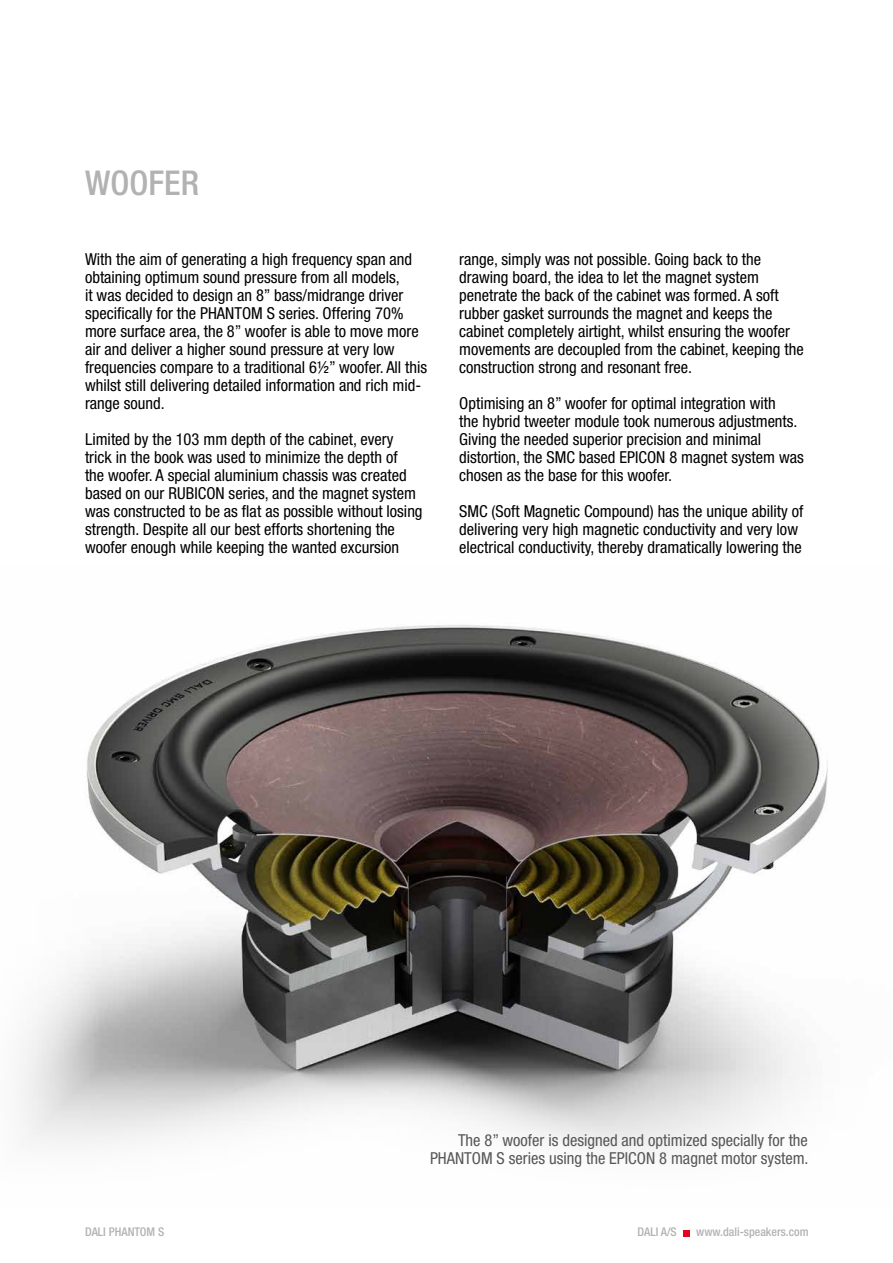
<style>
.page{position:relative;width:893px;height:1263px;background:#fff}
.page>*{position:absolute;margin:0;border:0;box-sizing:border-box;transform-origin:0 0}
.t1{font:500 condensed 34.2px "Helvetica Neue LT Std";color:#b3b2b2}
.t2{font:condensed 16.5px/18px "Helvetica Neue LT Std";color:#000}
.t3{font:condensed 16.5px/18px "Helvetica Neue LT Std";color:#575756;text-align:right}
.t4{font:500 condensed 12px "Helvetica Neue LT Std";color:#b3b2b2}
</style>
<div class="page">
<img style="left:19px;top:625px;width:809px;height:527px">
<div style="left:683px;top:1230px;width:7px;height:6px;background:#e3051f"></div>
<h1 class="t1" style="left:85px;top:162px;width:115px">WOOFER</h1>
<p class="t2" style="left:85px;top:250px;width:344px">With the aim of generating a high frequency span and obtaining optimum sound pressure from all models,<br>it was decided to design an 8” bass/midrange driver specifically for the PHANTOM S series. Offering 70% more surface area, the 8” woofer is able to move more air and deliver a higher sound pressure at very low frequencies compare to a traditional 6½” woofer. All this whilst still delivering detailed information and rich mid&shy;range sound.</p>
<p class="t2" style="left:85px;top:430px;width:339px">Limited by the 103 mm depth of the cabinet, every trick in the book was used to minimize the depth of<br>the woofer. A special aluminium chassis was created based on our RUBICON series, and the magnet system was constructed to be as flat as possible without losing strength. Despite all our best efforts shortening the woofer enough while keeping the wanted excursion</p>
<p class="t2" style="left:459px;top:250px;width:346px">range, simply was not possible. Going back to the drawing board, the idea to let the magnet system penetrate the back of the cabinet was formed. A soft rubber gasket surrounds the magnet and keeps the cabinet completely airtight, whilst ensuring the woofer movements are decoupled from the cabinet, keeping the construction strong and resonant free.</p>
<p class="t2" style="left:459px;top:394px;width:346px">Optimising an 8” woofer for optimal integration with<br>the hybrid tweeter module took numerous adjustments.<br>Giving the needed superior precision and minimal distortion, the SMC based EPICON 8 magnet system was chosen as the base for this woofer.</p>
<p class="t2" style="left:459px;top:502px;width:346px">SMC (Soft Magnetic Compound) has the unique ability of delivering very high magnetic conductivity and very low electrical conductivity, thereby dramatically lowering the</p>
<p class="t3" style="left:430px;top:1131px;width:380px">The 8” woofer is designed and optimized specially for the<br>PHANTOM S series using the EPICON 8 magnet motor system.</p>
<p class="t4" style="left:85px;top:1225px;width:81px">DALI PHANTOM S</p>
<p class="t4" style="left:637px;top:1225px;width:41px">DALI A/S</p>
<p class="t4" style="left:696px;top:1225px;width:114px">www.dali-speakers.com</p>
</div>
